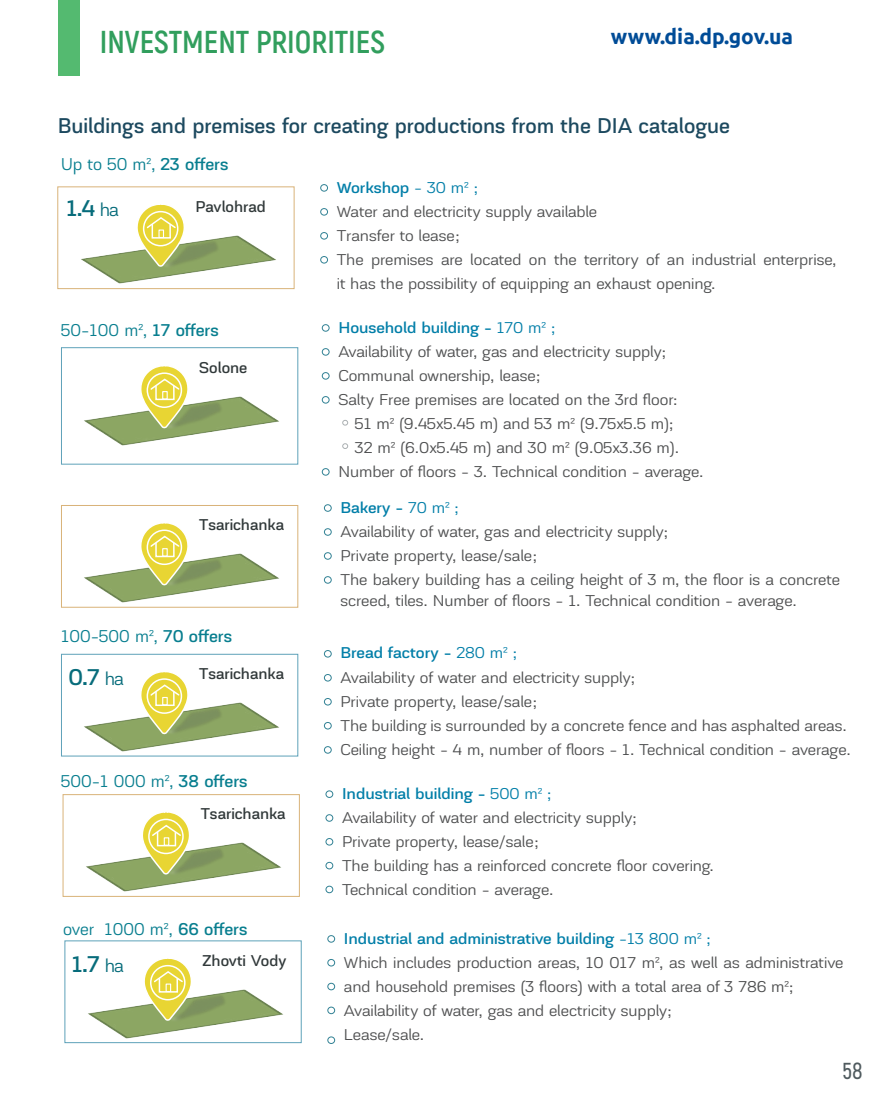
<style>
.page{position:relative;width:875px;height:1093px;background:#fff}
.page>*{position:absolute;margin:0;border:0;box-sizing:border-box;transform-origin:0 0}
.t1{font:700 31.5px "Akrobat";color:rgb(21 145 71/.88)}
.t2{font:24px "Akzentica 4 F Medium";color:#076c7b}
.t3{font:600 22.95px "Akrobat";color:#4f5a5e}
.t4{font:22.5px "Akzentica 4 F Medium";color:#1c495f}
.t5{font:700 21px "Ubuntu";color:#004c97}
.t6{font:19.5px "Akzentica 4 F";color:#076c7b}
.t7{font:18px "Akzentica 4 F";color:#087e8f}
.t8{font:16.5px/24px "Akzentica 4 F";letter-spacing:-.005em;color:#4d4e4f;scale:1.07 1}
.t9{font:16.5px "Akzentica 4 F Medium";letter-spacing:-.005em;color:#007ea8;scale:1.07 1}
.t10{font:16.5px "Akzentica 4 F Medium";color:#31393a}
.s1{font-family:"Akzentica 4 F Medium"}
.s2{font-family:"Akzentica 4 F";font-size:19.5px}
.s3{font-family:"Akzentica 4 F"}
</style>
<div class="page">
<div style="left:58px;top:0;width:21px;height:76px;background:#54ba70"></div>
<div style="left:320px;top:184px;width:8px;height:8px;border:1px solid #318194;border-radius:50%"></div>
<div style="left:320px;top:208px;width:8px;height:7px;border:1px solid #318194;border-radius:50%"></div>
<div style="left:320px;top:256px;width:8px;height:7px;border:1px solid #318194;border-radius:50%"></div>
<div style="left:57px;top:187px;width:237px;height:102px;border:1px solid #d9b379"></div>
<img style="left:81px;top:254px;width:195px;height:23px">
<img style="left:109px;top:187px;width:162px;height:103px">
<div style="left:320px;top:232px;width:8px;height:7px;border:1px solid #318194;border-radius:50%"></div>
<div style="left:322px;top:324px;width:7px;height:8px;border:1px solid #318194;border-radius:50%"></div>
<div style="left:322px;top:348px;width:7px;height:7px;border:1px solid #318194;border-radius:50%"></div>
<div style="left:322px;top:396px;width:7px;height:7px;border:1px solid #318194;border-radius:50%"></div>
<div style="left:61px;top:347px;width:237px;height:117px;border:1px solid #5ea2b9"></div>
<img style="left:84px;top:416px;width:195px;height:23px">
<img style="left:112px;top:366px;width:163px;height:99px">
<div style="left:322px;top:372px;width:7px;height:7px;border:1px solid #318194;border-radius:50%"></div>
<div style="left:322px;top:468px;width:7px;height:7px;border:1px solid #318194;border-radius:50%"></div>
<svg style="left:342px;top:420px;width:6px;height:5px"></svg>
<svg style="left:342px;top:443px;width:6px;height:6px"></svg>
<div style="left:324px;top:504px;width:7px;height:8px;border:1px solid #318194;border-radius:50%"></div>
<div style="left:324px;top:528px;width:7px;height:8px;border:1px solid #318194;border-radius:50%"></div>
<div style="left:324px;top:576px;width:7px;height:7px;border:1px solid #318194;border-radius:50%"></div>
<div style="left:61px;top:505px;width:237px;height:102px;border:1px solid #d9b379"></div>
<img style="left:84px;top:573px;width:195px;height:23px">
<img style="left:112px;top:506px;width:163px;height:102px">
<div style="left:324px;top:552px;width:7px;height:7px;border:1px solid #318194;border-radius:50%"></div>
<div style="left:324px;top:674px;width:7px;height:7px;border:1px solid #318194;border-radius:50%"></div>
<div style="left:324px;top:722px;width:7px;height:7px;border:1px solid #318194;border-radius:50%"></div>
<div style="left:61px;top:654px;width:237px;height:102px;border:1px solid #5ea2b9"></div>
<img style="left:84px;top:722px;width:195px;height:23px">
<img style="left:112px;top:655px;width:163px;height:102px">
<div style="left:324px;top:698px;width:7px;height:7px;border:1px solid #318194;border-radius:50%"></div>
<div style="left:324px;top:746px;width:7px;height:7px;border:1px solid #318194;border-radius:50%"></div>
<div style="left:324px;top:650px;width:7px;height:7px;border:1px solid #318194;border-radius:50%"></div>
<div style="left:325px;top:814px;width:8px;height:7px;border:1px solid #318194;border-radius:50%"></div>
<div style="left:325px;top:862px;width:8px;height:7px;border:1px solid #318194;border-radius:50%"></div>
<div style="left:63px;top:794px;width:237px;height:103px;border:1px solid #d9b379"></div>
<img style="left:86px;top:862px;width:195px;height:23px">
<img style="left:114px;top:795px;width:162px;height:102px">
<div style="left:325px;top:838px;width:8px;height:7px;border:1px solid #318194;border-radius:50%"></div>
<div style="left:325px;top:790px;width:8px;height:8px;border:1px solid #318194;border-radius:50%"></div>
<div style="left:325px;top:886px;width:8px;height:7px;border:1px solid #318194;border-radius:50%"></div>
<div style="left:327px;top:959px;width:8px;height:7px;border:1px solid #318194;border-radius:50%"></div>
<div style="left:327px;top:1007px;width:8px;height:7px;border:1px solid #318194;border-radius:50%"></div>
<img style="left:88px;top:1009px;width:195px;height:23px">
<img style="left:116px;top:941px;width:162px;height:103px">
<div style="left:327px;top:983px;width:8px;height:7px;border:1px solid #318194;border-radius:50%"></div>
<div style="left:327px;top:935px;width:8px;height:7px;border:1px solid #318194;border-radius:50%"></div>
<div style="left:327px;top:1036px;width:8px;height:8px;border:1px solid #318194;border-radius:50%"></div>
<h1 class="t1" style="left:100px;top:22px;width:287px">INVESTMENT PRIORITIES</h1>
<p class="t5" style="left:611px;top:24px;width:184px">www.dia.dp.gov.ua</p>
<h3 class="t4" style="left:58px;top:109px;width:674px">Buildings and premises for creating productions from the DIA catalogue</h3>
<p class="t7" style="left:61px;top:151px;width:169px">Up to 50 m², <span class="s1">23 offers</span></p>
<h2 class="t2" style="left:66px;top:190px;width:54px">1.4 <span class="s2">ha</span></h2>
<p class="t9" style="left:337px;top:175px;width:133px">Workshop <span class="s3">- 30 m² ;</span></p>
<p class="t8" style="left:337px;top:198px;width:468px">Water and electricity supply available<br>Transfer to lease;<br>The premises are located on the territory of an industrial enterprise, it has the possibility of equipping an exhaust opening.</p>
<p class="t10" style="left:195px;top:194px;width:72px">Pavlohrad</p>
<p class="t7" style="left:61px;top:317px;width:159px">50-100 m², <span class="s1">17 offers</span></p>
<p class="t10" style="left:199px;top:355px;width:50px">Solone</p>
<p class="t10" style="left:199px;top:512px;width:86px">Tsarichanka</p>
<p class="t7" style="left:61px;top:623px;width:172px">100-500 m², <span class="s1">70 offers</span></p>
<h2 class="t2" style="left:68px;top:659px;width:33px">0.7</h2>
<p class="t10" style="left:199px;top:661px;width:86px">Tsarichanka</p>
<p class="t6" style="left:105px;top:664px;width:21px">ha</p>
<p class="t7" style="left:61px;top:768px;width:188px">500-1 000 m², <span class="s1">38 offers</span></p>
<p class="t10" style="left:201px;top:801px;width:86px">Tsarichanka</p>
<p class="t7" style="left:63px;top:915px;width:186px">over 1000 m², <span class="s1">66 offers</span></p>
<h2 class="t2" style="left:72px;top:946px;width:53px">1.7 <span class="s2">ha</span></h2>
<p class="t10" style="left:203px;top:948px;width:85px">Zhovti Vody</p>
<p class="t9" style="left:338px;top:315px;width:204px">Household building - <span class="s3">170 m² ;</span></p>
<p class="t8" style="left:338px;top:338px;width:308px">Availability of water, gas and electricity supply;</p>
<p class="t8" style="left:338px;top:362px;width:190px">Communal ownership, lease;</p>
<p class="t8" style="left:338px;top:386px;width:319px">Salty Free premises are located on the 3rd floor:</p>
<p class="t8" style="left:355px;top:410px;width:299px">51 m² (9.45x5.45 m) and 53 m² (9.75x5.5 m);</p>
<p class="t8" style="left:355px;top:434px;width:304px">32 m² (6.0x5.45 m) and 30 m² (9.05x3.36 m).</p>
<p class="t8" style="left:338px;top:458px;width:343px">Number of floors - 3. Technical condition - average.</p>
<p class="t9" style="left:340px;top:495px;width:112px">Bakery - <span class="s3">70 m² ;</span></p>
<p class="t8" style="left:340px;top:518px;width:468px">Availability of water, gas and electricity supply;<br>Private property, lease/sale;<br>The bakery building has a ceiling height of 3 m, the floor is a concrete</p>
<p class="t8" style="left:340px;top:587px;width:428px">screed, tiles. Number of floors - 1. Technical condition - average.</p>
<p class="t9" style="left:340px;top:640px;width:166px">Bread factory - <span class="s3">280 m² ;</span></p>
<p class="t8" style="left:340px;top:664px;width:478px">Availability of water and electricity supply;<br>Private property, lease/sale;<br>The building is surrounded by a concrete fence and has asphalted areas.<br>Ceiling height - 4 m, number of floors - 1. Technical condition - average.</p>
<p class="t9" style="left:342px;top:781px;width:197px">Industrial building - <span class="s3">500 m² ;</span></p>
<p class="t8" style="left:342px;top:804px;width:349px">Availability of water and electricity supply;<br>Private property, lease/sale;<br>The building has a reinforced concrete floor covering.<br>Technical condition - average.</p>
<p class="t9" style="left:344px;top:926px;width:344px">Industrial and administrative building <span class="s3">-13 800 m² ;</span></p>
<p class="t8" style="left:344px;top:949px;width:468px">Which includes production areas, 10 017 m², as well as administrative and household premises (3 floors) with a total area of 3 786 m²; Availability of water, gas and electricity supply;<br>Lease/sale.</p>
<h3 class="t3" style="left:842px;top:1057px;width:22px">58</h3>
</div>
